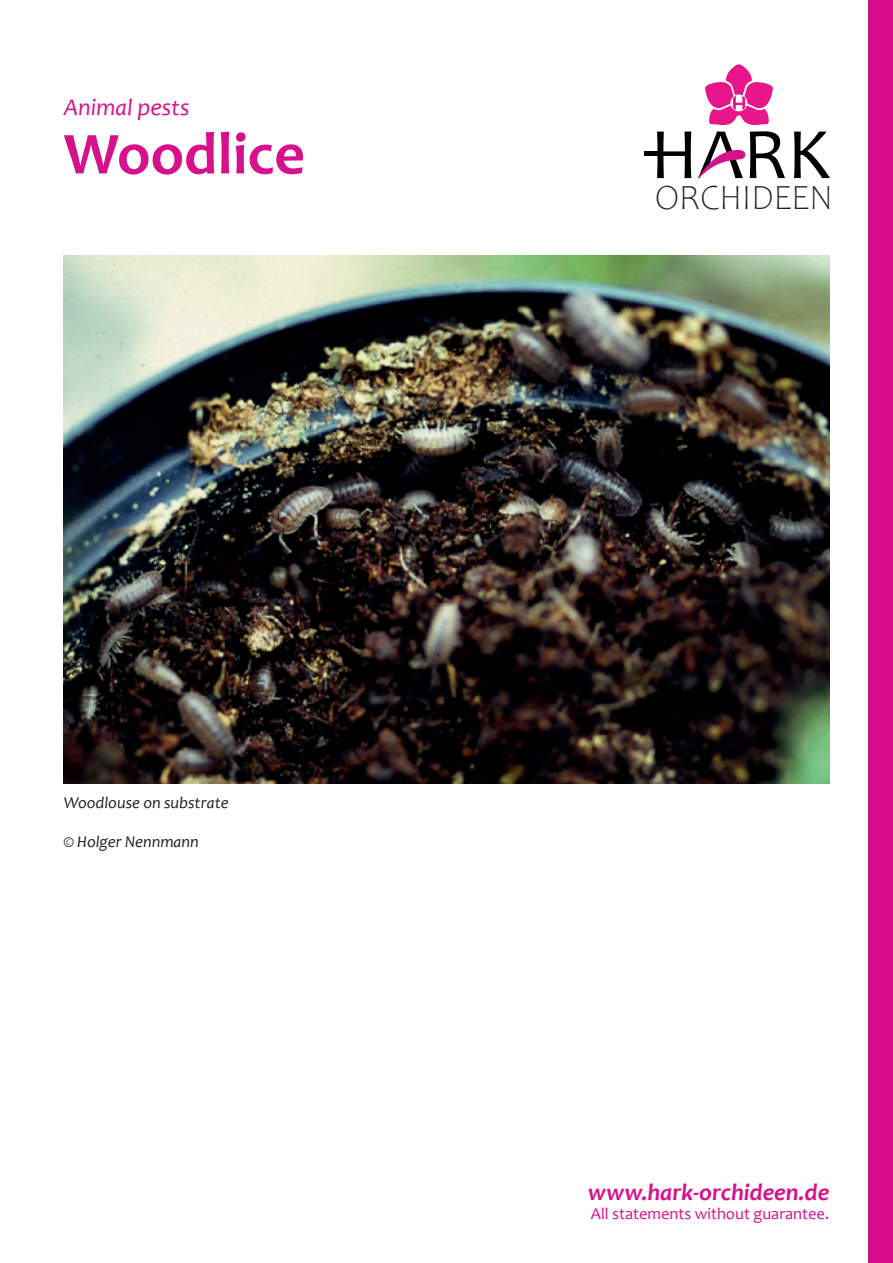
<style>
.page{position:relative;width:893px;height:1263px;background:#fff}
.page>*{position:absolute;margin:0;border:0;box-sizing:border-box;transform-origin:0 0}
.t1{font:700 60px "Candara";color:#d7118c}
.t2{font:300 35.7px "Candara";letter-spacing:-.015em;color:#231f20}
.t3{font:italic 700 24px "Candara";color:#d7118c}
.t4{font:italic 24px "Candara";color:#d7118c}
.t5{font:italic 16.5px "Candara";color:#231f20}
.t6{font:16.5px "Candara";color:#d7118c}
</style>
<div class="page">
<svg style="left:657px;top:132px;width:34px;height:46px"></svg>
<svg style="left:794px;top:132px;width:35px;height:46px"></svg>
<div style="left:644px;top:151px;width:16px;height:5px;background:#000001"></div>
<svg style="left:698px;top:64px;width:87px;height:115px"></svg>
<div style="left:868px;top:0;width:25px;height:1263px;background:#d70c8c"></div>
<img style="left:64px;top:255px;width:765px;height:528px">
<h3 class="t4" style="left:64px;top:92px;width:127px">Animal pests</h3>
<h1 class="t1" style="left:64px;top:116px;width:243px">Woodlice</h1>
<p class="t5" style="left:64px;top:792px;width:166px">Woodlouse on substrate</p>
<p class="t5" style="left:64px;top:832px;width:137px">© Holger Nennmann</p>
<h2 class="t2" style="left:655px;top:178px;width:180px">ORCHIDEEN</h2>
<h3 class="t3" style="left:588px;top:1177px;width:243px">www.hark-orchideen.de</h3>
<p class="t6" style="left:591px;top:1204px;width:240px">All statements without guarantee.</p>
</div>
